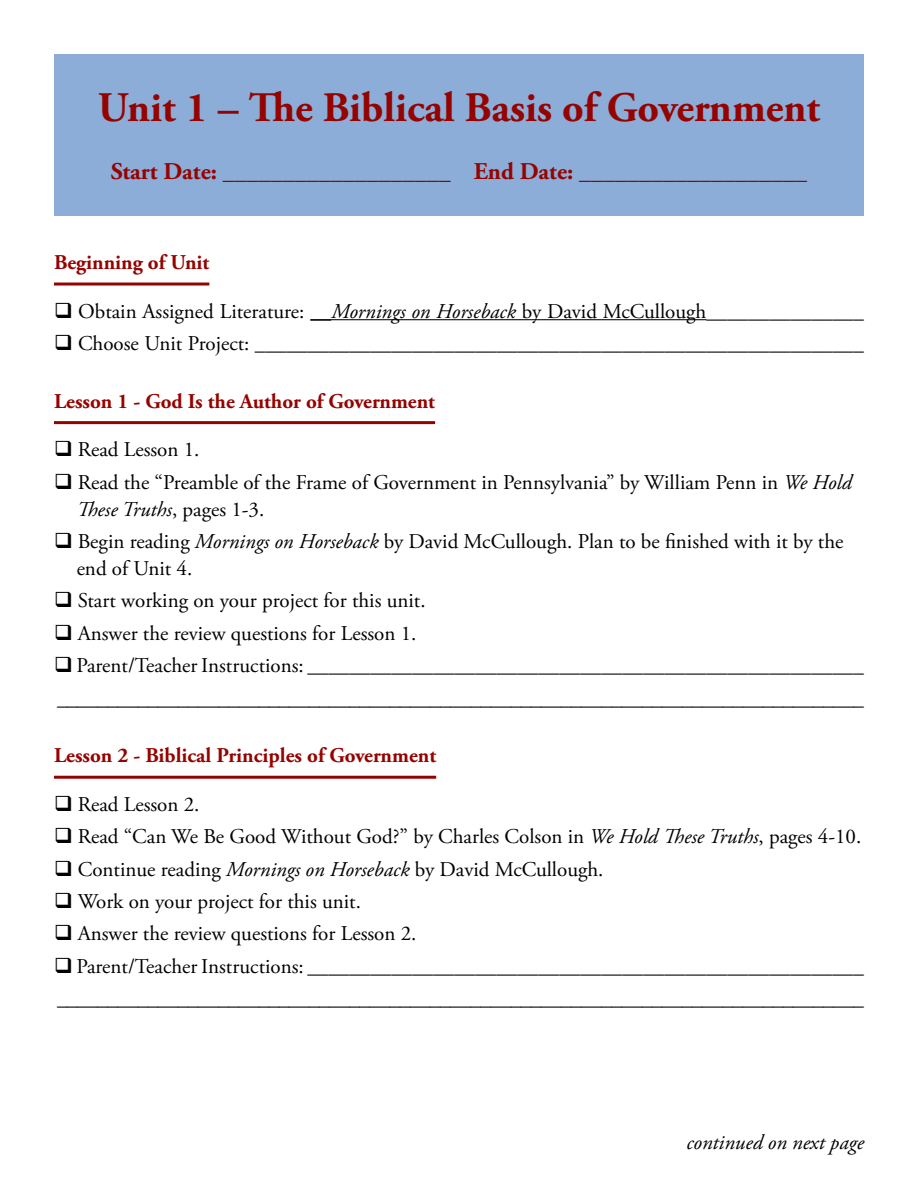
<style>
.page{position:relative;width:918px;height:1188px;background:#fff}
.page>*{position:absolute;margin:0;border:0;box-sizing:border-box;transform-origin:0 0}
.t1{font:700 42px "Adobe Garamond Pro";color:#950300}
.t2{font:700 24px "Adobe Garamond Pro";color:#950300}
.t3{font:21px/27px "Adobe Garamond Pro";color:#000}
.t4{font:700 21px "Adobe Garamond Pro";color:#950300}
.t5{font:italic 21px "Adobe Garamond Pro";color:#000}
.s1{font-style:italic}
</style>
<div class="page">
<hr style="left:54px;top:283px;width:155px;height:3px;background:#950300">
<hr style="left:310px;top:319px;width:397px;height:1px;background:#000">
<hr style="left:54px;top:421px;width:381px;height:3px;background:#950300">
<hr style="left:54px;top:776px;width:382px;height:3px;background:#950300">
<div style="left:54px;top:54px;width:810px;height:162px;background:#8badd8"></div>
<h1 class="t1" style="left:98px;top:84px;width:724px">Unit 1 – The Biblical Basis of Government</h1>
<p class="t2" style="left:111px;top:157px;width:698px">Start Date: ___________________ End Date: ___________________</p>
<p class="t4" style="left:54px;top:250px;width:157px">Beginning of Unit</p>
<p class="t3" style="left:54px;top:298px;width:811px">❑ Obtain Assigned Literature: __<span class="s1">Mornings on Horseback</span> by David McCullough_______________</p>
<p class="t3" style="left:54px;top:331px;width:811px">❑ Choose Unit Project: __________________________________________________________</p>
<p class="t4" style="left:54px;top:389px;width:383px">Lesson 1 - God Is the Author of Government</p>
<p class="t3" style="left:54px;top:437px;width:147px">❑ Read Lesson 1.</p>
<p class="t3" style="left:77px;top:469px;width:777px;text-indent:-23px">❑ Read the “Preamble of the Frame of Government in Pennsylvania” by William Penn in <span class="s1">We Hold<br>These Truths</span>, pages 1-3.</p>
<p class="t3" style="left:77px;top:529px;width:768px;text-indent:-23px">❑ Begin reading <span class="s1">Mornings on Horseback</span> by David McCullough. Plan to be finished with it by the end of Unit 4.</p>
<p class="t3" style="left:54px;top:588px;width:373px">❑ Start working on your project for this unit.</p>
<p class="t3" style="left:54px;top:620px;width:364px">❑ Answer the review questions for Lesson 1.</p>
<p class="t3" style="left:54px;top:650px;width:811px;line-height:32.4px">❑ Parent/Teacher Instructions: _____________________________________________________ ________________________________________________________________________________</p>
<p class="t4" style="left:54px;top:743px;width:384px">Lesson 2 - Biblical Principles of Government</p>
<p class="t3" style="left:54px;top:791px;width:147px">❑ Read Lesson 2.</p>
<p class="t3" style="left:54px;top:824px;width:809px">❑ Read “Can We Be Good Without God?” by Charles Colson in <span class="s1">We Hold These Truths</span>, pages 4-10.</p>
<p class="t3" style="left:54px;top:856px;width:551px">❑ Continue reading <span class="s1">Mornings on Horseback</span> by David McCullough.</p>
<p class="t3" style="left:54px;top:889px;width:308px">❑ Work on your project for this unit.</p>
<p class="t3" style="left:54px;top:921px;width:364px">❑ Answer the review questions for Lesson 2.</p>
<p class="t3" style="left:54px;top:951px;width:811px;line-height:32.4px">❑ Parent/Teacher Instructions: _____________________________________________________ ________________________________________________________________________________</p>
<p class="t5" style="left:687px;top:1130px;width:179px">continued on next page</p>
</div>
